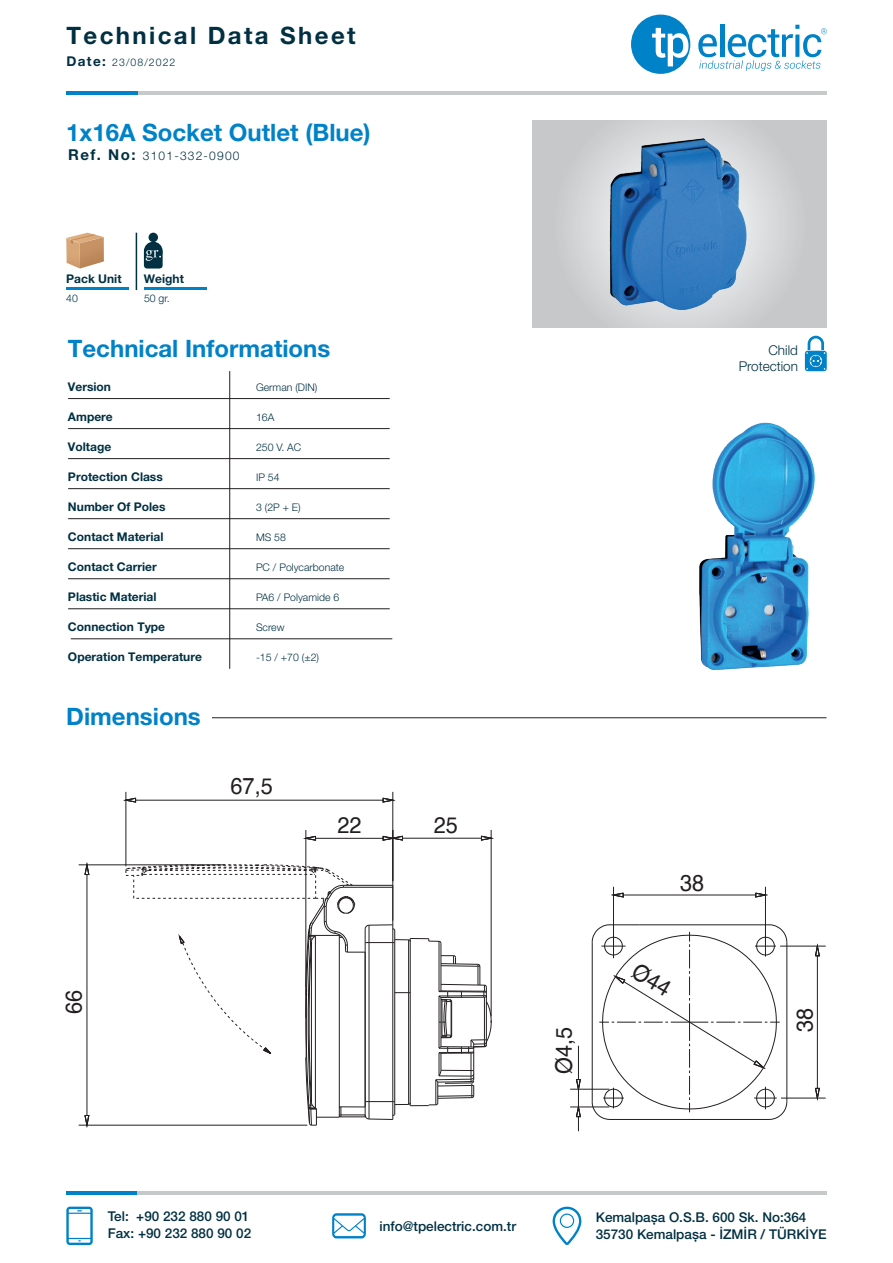
<style>
.page{position:relative;width:893px;height:1263px;background:#fff}
.page>*{position:absolute;margin:0;border:0;box-sizing:border-box;transform-origin:0 0}
.t1{font:700 24px "Helvetica Neue LT Pro";color:#0082c8}
.t2{font:700 24px "Helvetica Neue LT Pro";letter-spacing:.1em;color:#003042}
.t3{font:23.1px "Helvetica";color:#231f20;scale:.94 1}
.t4{font:500 13.5px/16.8px "Helvetica Neue LT Pro";color:#003042}
.t5{font:300 13.5px/16.5px "Helvetica Neue LT Pro";color:#003042;text-align:right}
.t6{font:700 12px "Helvetica Neue LT Pro";color:#003042}
.t7{font:300 12px "Helvetica Neue LT Pro";letter-spacing:.1em;color:#003042}
.t8{font:300 10.5px "Helvetica Neue LT Pro";color:#003042}
.s1{font-weight:700;font-size:13.5px}
.s2{font-weight:700;font-size:15px}
</style>
<div class="page">
<img style="left:699px;top:422px;width:116px;height:248px">
<svg style="left:805px;top:336px;width:22px;height:35px"></svg>
<hr style="left:787px;top:942px;width:1px;height:159px;background:#231f20">
<svg style="left:124px;top:798px;width:12px;height:4px"></svg>
<svg style="left:383px;top:798px;width:12px;height:4px"></svg>
<hr style="left:136px;top:800px;width:247px;height:1px;background:#231f20">
<hr style="left:126px;top:792px;width:1px;height:74px;background:#231f20">
<hr style="left:393px;top:792px;width:1px;height:89px;background:#231f20">
<svg style="left:304px;top:836px;width:12px;height:4px"></svg>
<hr style="left:315px;top:838px;width:68px;height:1px;background:#231f20">
<hr style="left:306px;top:830px;width:1px;height:188px;background:#231f20">
<svg style="left:85px;top:1115px;width:4px;height:12px"></svg>
<svg style="left:85px;top:863px;width:4px;height:12px"></svg>
<hr style="left:87px;top:874px;width:1px;height:241px;background:#231f20">
<hr style="left:79px;top:1125px;width:228px;height:1px;background:#231f20">
<hr style="left:79px;top:864px;width:146px;height:1px;background:#231f20">
<svg style="left:126px;top:864px;width:366px;height:262px"></svg>
<svg style="left:383px;top:836px;width:20px;height:4px"></svg>
<svg style="left:481px;top:836px;width:12px;height:4px"></svg>
<hr style="left:402px;top:838px;width:79px;height:1px;background:#231f20">
<hr style="left:393px;top:830px;width:1px;height:51px;background:#231f20">
<hr style="left:491px;top:830px;width:1px;height:186px;background:#231f20">
<svg style="left:611px;top:893px;width:13px;height:4px"></svg>
<svg style="left:755px;top:893px;width:12px;height:4px"></svg>
<hr style="left:623px;top:895px;width:133px;height:1px;background:#231f20">
<hr style="left:613px;top:887px;width:1px;height:55px;background:#231f20">
<hr style="left:765px;top:887px;width:1px;height:55px;background:#231f20">
<hr style="left:817px;top:956px;width:1px;height:132px;background:#231f20">
<hr style="left:781px;top:1098px;width:45px;height:1px;background:#231f20">
<hr style="left:780px;top:946px;width:46px;height:1px;background:#231f20">
<svg style="left:815px;top:1088px;width:5px;height:12px"></svg>
<svg style="left:815px;top:944px;width:5px;height:12px"></svg>
<hr style="left:578px;top:1046px;width:1px;height:33px;background:#231f20">
<hr style="left:570px;top:1107px;width:39px;height:1px;background:#231f20">
<hr style="left:570px;top:1089px;width:39px;height:1px;background:#231f20">
<svg style="left:576px;top:1079px;width:5px;height:52px"></svg>
<div style="left:144px;top:249px;width:19px;height:20px;background:#003042;border-radius:3px"></div>
<div style="left:144px;top:242px;width:19px;height:18px;background:#003042;border-radius:50%"></div>
<div style="left:149px;top:233px;width:9px;height:9px;background:#003042;border-radius:50%"></div>
<svg style="left:146px;top:250px;width:15px;height:11px"></svg>
<hr style="left:136px;top:233px;width:1px;height:57px;background:#003042">
<hr style="left:66px;top:287px;width:63px;height:3px;background:#0082c8">
<hr style="left:144px;top:287px;width:63px;height:3px;background:#0082c8">
<svg style="left:66px;top:233px;width:38px;height:36px"></svg>
<hr style="left:229px;top:371px;width:1px;height:298px;background:#231f20">
<hr style="left:68px;top:398px;width:322px;height:1px;background:#231f20">
<hr style="left:68px;top:428px;width:322px;height:1px;background:#231f20">
<hr style="left:68px;top:458px;width:322px;height:1px;background:#231f20">
<hr style="left:68px;top:488px;width:322px;height:1px;background:#231f20">
<hr style="left:68px;top:518px;width:322px;height:1px;background:#231f20">
<hr style="left:68px;top:548px;width:322px;height:1px;background:#231f20">
<hr style="left:68px;top:578px;width:322px;height:1px;background:#231f20">
<hr style="left:68px;top:608px;width:322px;height:1px;background:#231f20">
<hr style="left:71px;top:638px;width:321px;height:1px;background:#231f20">
<hr style="left:97px;top:1192px;width:730px;height:3px;background:#c7c8ca">
<hr style="left:66px;top:1192px;width:71px;height:3px;background:#0082c8">
<svg style="left:332px;top:1213px;width:34px;height:25px"></svg>
<svg style="left:66px;top:1206px;width:27px;height:39px"></svg>
<svg style="left:553px;top:1206px;width:28px;height:39px"></svg>
<div style="left:631px;top:15px;width:59px;height:59px;background:#0082c8;border-radius:50%"></div>
<svg style="left:652px;top:28px;width:36px;height:38px"></svg>
<svg style="left:698px;top:25px;width:129px;height:46px"></svg>
<hr style="left:98px;top:92px;width:729px;height:3px;background:#c7c8ca">
<hr style="left:66px;top:92px;width:72px;height:3px;background:#0082c8">
<hr style="left:212px;top:717px;width:614px;height:1px;background:#231f20">
<div style="left:533px;top:120px;width:294px;height:208px;background:#c7c8ca"></div>
<img style="left:573px;top:120px;width:214px;height:208px">
<svg style="left:592px;top:924px;width:195px;height:196px"></svg>
<h1 class="t2" style="left:66px;top:21px;width:291px">Technical Data Sheet</h1>
<p class="t8" style="left:66px;top:56px;width:111px"><span class="s1">Date:</span> 23/08/2022</p>
<h1 class="t1" style="left:66px;top:117px;width:306px">1x16A Socket Outlet (Blue)</h1>
<p class="t7" style="left:68px;top:149px;width:173px"><span class="s2">Ref. No:</span> 3101-332-0900</p>
<p class="t6" style="left:66px;top:271px;width:57px">Pack Unit</p>
<p class="t6" style="left:144px;top:271px;width:41px">Weight</p>
<p class="t8" style="left:66px;top:292px;width:13px">40</p>
<p class="t8" style="left:144px;top:292px;width:27px">50 gr.</p>
<h1 class="t1" style="left:68px;top:333px;width:264px">Technical Informations</h1>
<p class="t6" style="left:68px;top:379px;width:45px">Version</p>
<p class="t6" style="left:68px;top:409px;width:46px">Ampere</p>
<p class="t6" style="left:68px;top:439px;width:45px">Voltage</p>
<p class="t6" style="left:68px;top:469px;width:96px">Protection Class</p>
<p class="t6" style="left:68px;top:499px;width:99px">Number Of Poles</p>
<p class="t6" style="left:68px;top:529px;width:97px">Contact Material</p>
<p class="t6" style="left:68px;top:559px;width:90px">Contact Carrier</p>
<p class="t6" style="left:68px;top:589px;width:90px">Plastic Material</p>
<p class="t6" style="left:68px;top:619px;width:99px">Connection Type</p>
<p class="t6" style="left:68px;top:649px;width:135px">Operation Temperature</p>
<p class="t8" style="left:256px;top:381px;width:63px">German (DIN)</p>
<p class="t8" style="left:256px;top:411px;width:20px">16A</p>
<p class="t8" style="left:256px;top:441px;width:47px">250 V. AC</p>
<p class="t8" style="left:256px;top:471px;width:25px">IP 54</p>
<p class="t8" style="left:256px;top:501px;width:46px">3 (2P + E)</p>
<p class="t8" style="left:256px;top:531px;width:31px">MS 58</p>
<p class="t8" style="left:256px;top:561px;width:90px">PC / Polycarbonate</p>
<p class="t8" style="left:256px;top:591px;width:85px">PA6 / Polyamide 6</p>
<p class="t8" style="left:256px;top:621px;width:30px">Screw</p>
<p class="t8" style="left:256px;top:651px;width:64px">-15 / +70 (±2)</p>
<h1 class="t1" style="left:66px;top:702px;width:136px">Dimensions</h1>
<h2 class="t3" style="left:231px;top:768px;width:46px">67,5</h2>
<h2 class="t3" style="left:56px;top:1014px;width:27px;rotate:-90deg">66</h2>
<h2 class="t3" style="left:338px;top:807px;width:27px">22</h2>
<h2 class="t3" style="left:434px;top:807px;width:27px">25</h2>
<h2 class="t3" style="left:546px;top:1074px;width:52px;rotate:-90deg">Ø4,5</h2>
<p class="t5" style="left:739px;top:341px;width:61px">Child<br>Protection</p>
<h2 class="t3" style="left:680px;top:865px;width:27px">38</h2>
<h2 class="t3" style="left:787px;top:1032px;width:27px;rotate:-90deg">38</h2>
<p class="t4" style="left:108px;top:1208px;width:145px">Tel: +90 232 880 90 01<br>Fax: +90 232 880 90 02</p>
<p class="t4" style="left:596px;top:1208px;width:232px">Kemalpașa O.S.B. 600 Sk. No:364<br>35730 Kemalpașa - İZMİR / TÜRKİYE</p>
<p class="t4" style="left:379px;top:1217px;width:138px">info@tpelectric.com.tr</p>
</div>
